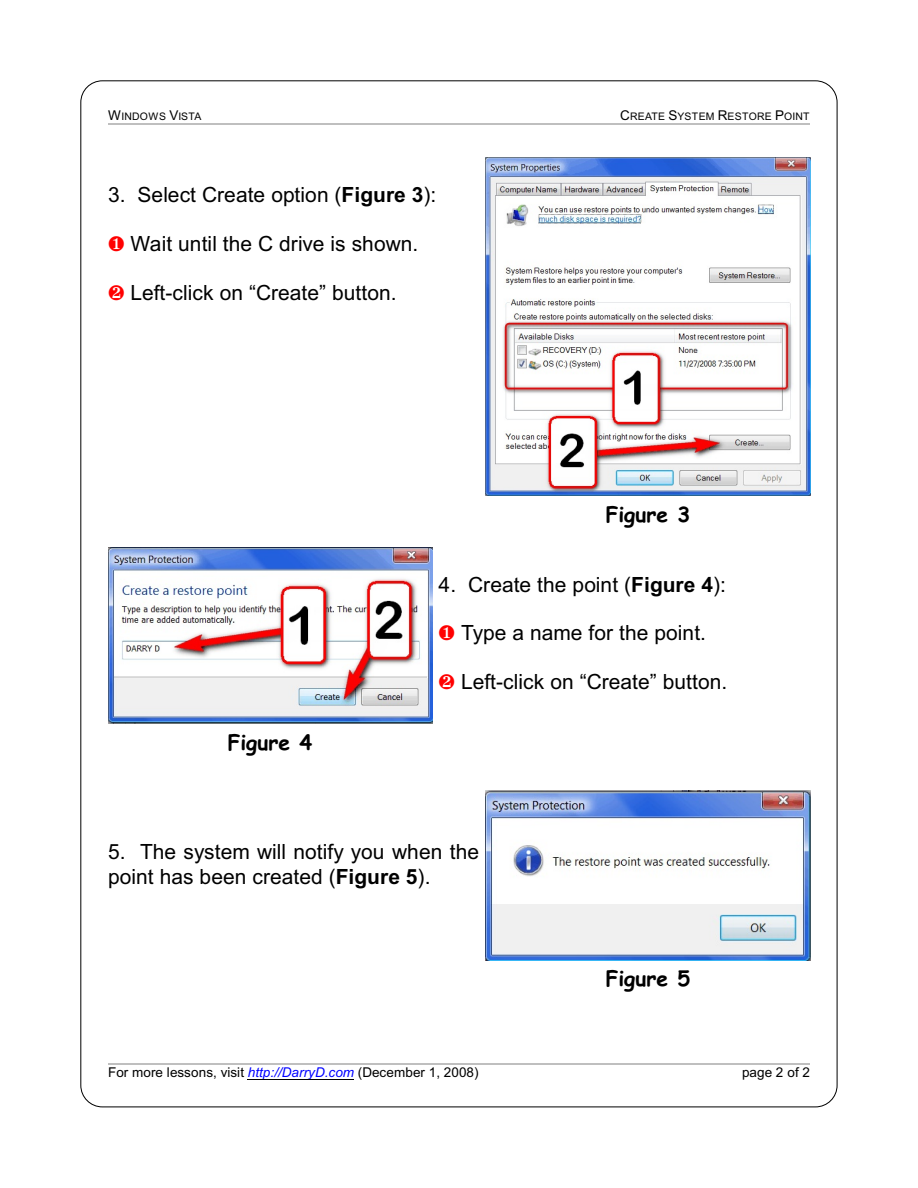
<style>
.page{position:relative;width:918px;height:1188px;background:#fff}
.page>*{position:absolute;margin:0;border:0;box-sizing:border-box;transform-origin:0 0}
.t1{font:21px/24.9px "Arial";letter-spacing:.005em;color:#000}
.t2{font:700 21px "Comic Sans MS";color:#000}
.t3{font:13.5px "Arial";letter-spacing:.005em;color:#000}
.t4{font:10.5px "Arial";letter-spacing:.025em;color:#000}
.s1{font-size:13.5px}
.s2{font-weight:700}
.s3{color:#f00}
.s4{font-style:italic;color:#00f}
</style>
<div class="page">
<hr style="left:108px;top:123px;width:702px;height:1px;background:#bfbfbf">
<hr style="left:248px;top:1079px;width:106px;height:1px;background:#000">
<hr style="left:108px;top:1063px;width:702px;height:1px;background:#bfbfbf">
<img style="left:486px;top:158px;width:324px;height:337px">
<img style="left:108px;top:547px;width:324px;height:176px">
<img style="left:486px;top:791px;width:324px;height:169px">
<p class="t4" style="left:108px;top:113px;width:95px"><span class="s1">W</span>INDOWS <span class="s1">V</span>ISTA</p>
<p class="t4" style="left:620px;top:113px;width:191px"><span class="s1">C</span>REATE <span class="s1">S</span>YSTEM <span class="s1">R</span>ESTORE <span class="s1">P</span>OINT</p>
<p class="t1" style="left:108px;top:184px;width:330px">3. Select Create option (<span class="s2">Figure 3</span>):</p>
<p class="t1" style="left:108px;top:233px;width:312px"><span class="s3">➢</span> Wait until the C drive is shown.</p>
<p class="t1" style="left:131px;top:282px;width:268px">Left-click on “Create” button.</p>
<p class="t2" style="left:606px;top:505px;width:86px">Figure 3</p>
<p class="t2" style="left:228px;top:733px;width:86px">Figure 4</p>
<p class="t1" style="left:439px;top:574px;width:289px">4. Create the point (<span class="s2">Figure 4</span>):</p>
<p class="t1" style="left:439px;top:622px;width:269px"><span class="s3">➢</span> Type a name for the point.</p>
<p class="t1" style="left:461px;top:671px;width:268px">Left-click on “Create” button.</p>
<p class="t1" style="left:108px;top:841px;width:373px">5. The system will notify you when the point has been created (<span class="s2">Figure 5</span>).</p>
<p class="t2" style="left:606px;top:970px;width:86px">Figure 5</p>
<p class="t3" style="left:108px;top:1067px;width:372px">For more lessons, visit <span class="s4">http://DarryD.com</span> (December 1, 2008)</p>
<p class="t3" style="left:742px;top:1067px;width:69px">page 2 of 2</p>
</div>
